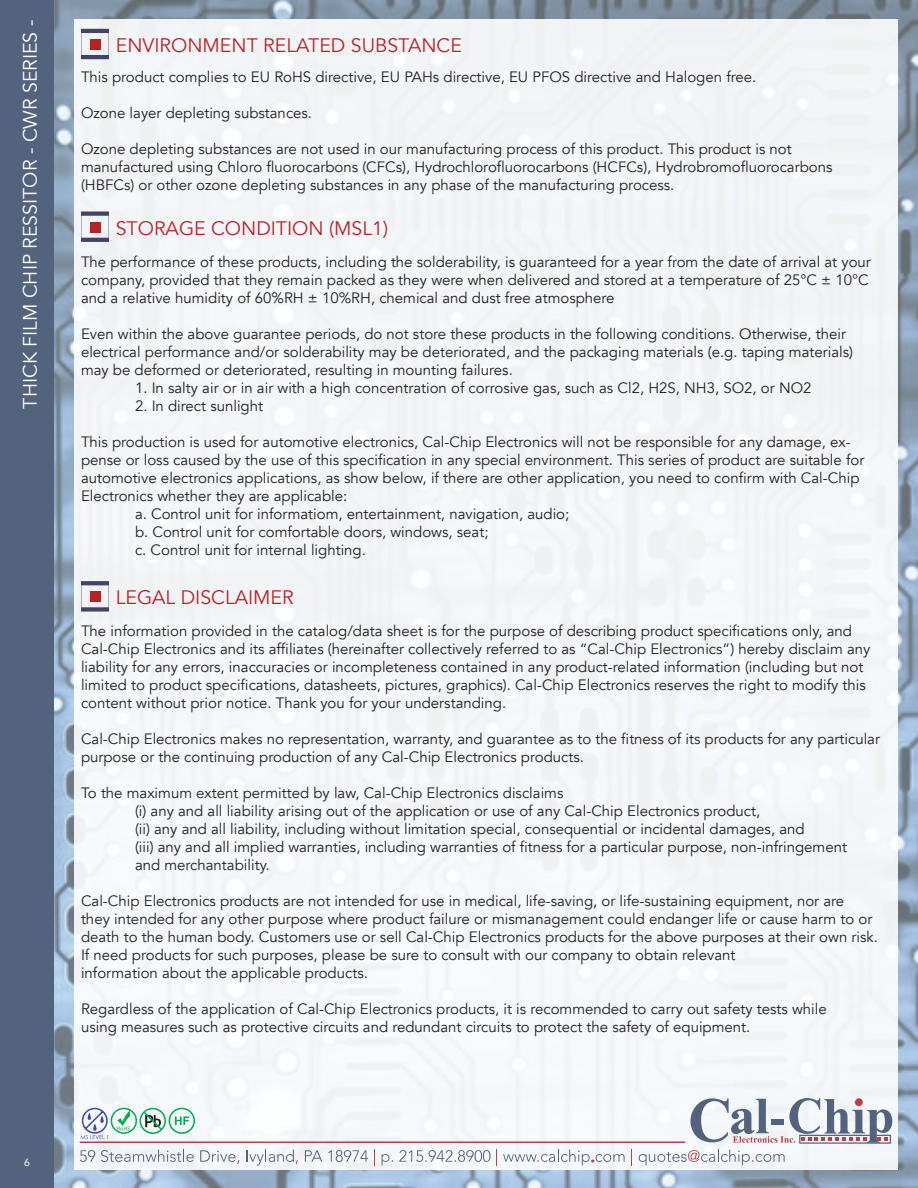
<style>
.page{position:relative;width:918px;height:1188px;background:#fff}
.page>*{position:absolute;margin:0;border:0;box-sizing:border-box;transform-origin:0 0}
.t1{font:19.5px "Avenir";color:#b82227}
.t2{font:19.5px "Avenir";color:#fff}
.t3{font:15px/18px "Avenir";color:#231f20}
.t4{font:10.5px "Avenir";color:#fff}
</style>
<div class="page">
<img style="left:54px;top:0;width:864px;height:1188px">
<div style="left:0;top:0;width:54px;height:1188px;background:#53637d"></div>
<div style="left:74px;top:19px;width:824px;height:1150px;background:#f3f5f8"></div>
<svg style="left:690px;top:1098px;width:202px;height:46px"></svg>
<hr style="left:80px;top:1141px;width:605px;height:2px;background:#b94146">
<svg style="left:80px;top:1150px;width:15px;height:12px"></svg>
<svg style="left:101px;top:1150px;width:93px;height:12px"></svg>
<svg style="left:200px;top:1150px;width:39px;height:14px"></svg>
<svg style="left:246px;top:1150px;width:52px;height:16px"></svg>
<svg style="left:305px;top:1150px;width:17px;height:12px"></svg>
<svg style="left:328px;top:1150px;width:40px;height:12px"></svg>
<svg style="left:374px;top:1150px;width:1px;height:16px"></svg>
<svg style="left:382px;top:1154px;width:11px;height:11px"></svg>
<svg style="left:399px;top:1150px;width:91px;height:12px"></svg>
<svg style="left:496px;top:1150px;width:1px;height:16px"></svg>
<svg style="left:503px;top:1150px;width:122px;height:15px"></svg>
<svg style="left:631px;top:1150px;width:1px;height:16px"></svg>
<svg style="left:639px;top:1150px;width:146px;height:15px"></svg>
<svg style="left:81px;top:1107px;width:114px;height:32px"></svg>
<svg style="left:81px;top:29px;width:28px;height:30px"></svg>
<div style="left:90px;top:39px;width:11px;height:11px;background:#b82227"></div>
<svg style="left:81px;top:212px;width:28px;height:30px"></svg>
<div style="left:90px;top:222px;width:11px;height:10px;background:#b82227"></div>
<svg style="left:81px;top:581px;width:28px;height:31px"></svg>
<div style="left:90px;top:592px;width:11px;height:10px;background:#b82227"></div>
<h1 class="t2" style="left:18px;top:409px;width:390px;rotate:-90deg">THICK FILM CHIP RESSITOR - CWR SERIES -</h1>
<h1 class="t1" style="left:116px;top:33px;width:348px">ENVIRONMENT RELATED SUBSTANCE</h1>
<p class="t3" style="left:81px;top:68px;width:677px">This product complies to EU RoHS directive, EU PAHs directive, EU PFOS directive and Halogen free.</p>
<p class="t3" style="left:81px;top:104px;width:233px">Ozone layer depleting substances.</p>
<p class="t3" style="left:81px;top:140px;width:753px">Ozone depleting substances are not used in our manufacturing process of this product. This product is not manufactured using Chloro fluorocarbons (CFCs), Hydrochlorofluorocarbons (HCFCs), Hydrobromofluorocarbons (HBFCs) or other ozone depleting substances in any phase of the manufacturing process.</p>
<h1 class="t1" style="left:116px;top:216px;width:274px">STORAGE CONDITION (MSL1)</h1>
<p class="t3" style="left:81px;top:253px;width:791px">The performance of these products, including the solderability, is guaranteed for a year from the date of arrival at your company, provided that they remain packed as they were when delivered and stored at a temperature of 25°C ± 10°C and a relative humidity of 60%RH ± 10%RH, chemical and dust free atmosphere</p>
<p class="t3" style="left:81px;top:325px;width:774px">Even within the above guarantee periods, do not store these products in the following conditions. Otherwise, their electrical performance and/or solderability may be deteriorated, and the packaging materials (e.g. taping materials) may be deformed or deteriorated, resulting in mounting failures.</p>
<p class="t3" style="left:135px;top:379px;width:678px">1. In salty air or in air with a high concentration of corrosive gas, such as Cl2, H2S, NH3, SO2, or NO2</p>
<p class="t3" style="left:135px;top:397px;width:130px">2. In direct sunlight</p>
<p class="t3" style="left:81px;top:433px;width:771px">This production is used for automotive electronics, Cal-Chip Electronics will not be responsible for any damage, ex-</p>
<p class="t3" style="left:81px;top:451px;width:785px">pense or loss caused by the use of this specification in any special environment. This series of product are suitable for</p>
<p class="t3" style="left:81px;top:469px;width:780px">automotive electronics applications, as show below, if there are other application, you need to confirm with Cal-Chip</p>
<p class="t3" style="left:81px;top:487px;width:268px">Electronics whether they are applicable:</p>
<p class="t3" style="left:135px;top:505px;width:436px">a. Control unit for informatiom, entertainment, navigation, audio;</p>
<p class="t3" style="left:135px;top:523px;width:355px">b. Control unit for comfortable doors, windows, seat;</p>
<p class="t3" style="left:135px;top:541px;width:232px">c. Control unit for internal lighting.</p>
<h1 class="t1" style="left:116px;top:586px;width:179px">LEGAL DISCLAIMER</h1>
<p class="t3" style="left:81px;top:622px;width:791px">The information provided in the catalog/data sheet is for the purpose of describing product specifications only, and Cal-Chip Electronics and its affiliates (hereinafter collectively referred to as “Cal-Chip Electronics”) hereby disclaim any liability for any errors, inaccuracies or incompleteness contained in any product-related information (including but not limited to product specifications, datasheets, pictures, graphics). Cal-Chip Electronics reserves the right to modify this content without prior notice. Thank you for your understanding.</p>
<p class="t3" style="left:81px;top:730px;width:801px">Cal-Chip Electronics makes no representation, warranty, and guarantee as to the fitness of its products for any particular purpose or the continuing production of any Cal-Chip Electronics products.</p>
<p class="t3" style="left:135px;top:784px;width:714px;text-indent:-54px">To the maximum extent permitted by law, Cal-Chip Electronics disclaims<br>(i) any and all liability arising out of the application or use of any Cal-Chip Electronics product,<br>(ii) any and all liability, including without limitation special, consequential or incidental damages, and<br>(iii) any and all implied warranties, including warranties of fitness for a particular purpose, non-infringement and merchantability.</p>
<p class="t3" style="left:81px;top:892px;width:798px">Cal-Chip Electronics products are not intended for use in medical, life-saving, or life-sustaining equipment, nor are<br>they intended for any other purpose where product failure or mismanagement could endanger life or cause harm to or death to the human body. Customers use or sell Cal-Chip Electronics products for the above purposes at their own risk.<br>If need products for such purposes, please be sure to consult with our company to obtain relevant<br>information about the applicable products.</p>
<p class="t3" style="left:81px;top:1000px;width:747px">Regardless of the application of Cal-Chip Electronics products, it is recommended to carry out safety tests while using measures such as protective circuits and redundant circuits to protect the safety of equipment.</p>
<p class="t4" style="left:24px;top:1154px;width:7px">6</p>
</div>
